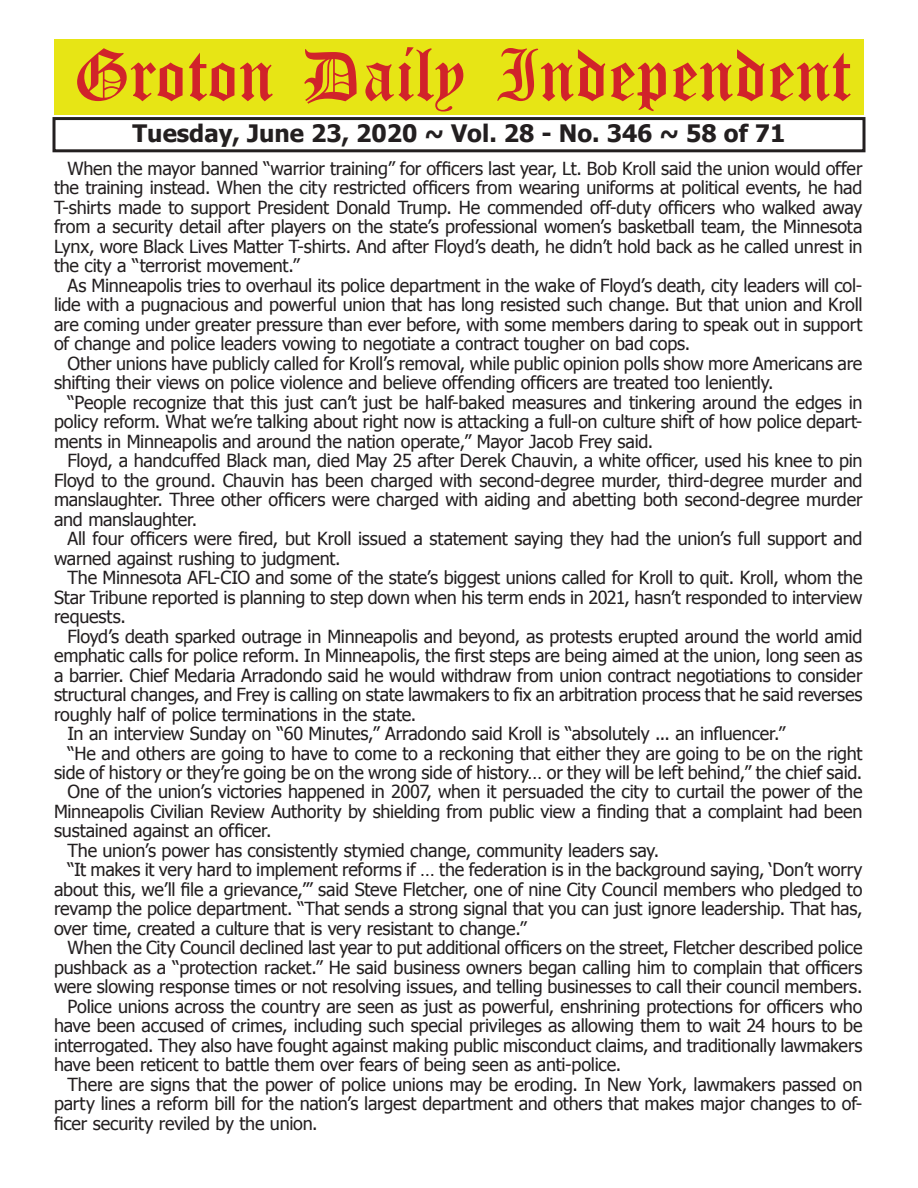
<style>
.page{position:relative;width:918px;height:1188px;background:#fff}
.page>*{position:absolute;margin:0;border:0;box-sizing:border-box;transform-origin:0 0}
.t1{font:54px "Old English Five";color:#d1232a}
.t2{font:700 24px "Tahoma";color:#231f20}
.t3{font:18px/19.5px "Tahoma";letter-spacing:-.01em;color:#231f20;text-align:justify}
</style>
<div class="page">
<div style="left:52px;top:117px;width:814px;height:35px;border:3px solid #231f20"></div>
<div style="left:54px;top:40px;width:810px;height:75px;background:#e7e515"></div>
<h1 class="t1" style="left:73px;top:50px;width:779px">Groton Daily Independent</h1>
<h2 class="t2" style="left:133px;top:116px;width:654px">Tuesday, June 23, 2020 ~ Vol. 28 - No. 346 ~ 58 of 71</h2>
<p class="t3" style="left:54px;top:158px;width:810px;text-indent:14px">When the mayor banned “warrior training” for officers last year, Lt. Bob Kroll said the union would offer the training instead. When the city restricted officers from wearing uniforms at political events, he had T-shirts made to support President Donald Trump. He commended off-duty officers who walked away from a security detail after players on the state’s professional women’s basketball team, the Minnesota Lynx, wore Black Lives Matter T-shirts. And after Floyd’s death, he didn’t hold back as he called unrest in the city a “terrorist movement.”</p>
<p class="t3" style="left:54px;top:275px;width:810px;text-indent:14px">As Minneapolis tries to overhaul its police department in the wake of Floyd’s death, city leaders will col&shy;lide with a pugnacious and powerful union that has long resisted such change. But that union and Kroll are coming under greater pressure than ever before, with some members daring to speak out in support of change and police leaders vowing to negotiate a contract tougher on bad cops.</p>
<p class="t3" style="left:54px;top:353px;width:810px;text-indent:14px">Other unions have publicly called for Kroll’s removal, while public opinion polls show more Americans are shifting their views on police violence and believe offending officers are treated too leniently.</p>
<p class="t3" style="left:54px;top:391px;width:810px;text-indent:14px">“People recognize that this just can’t just be half-baked measures and tinkering around the edges in policy reform. What we’re talking about right now is attacking a full-on culture shift of how police depart&shy;ments in Minneapolis and around the nation operate,” Mayor Jacob Frey said.</p>
<p class="t3" style="left:54px;top:450px;width:810px;text-indent:14px">Floyd, a handcuffed Black man, died May 25 after Derek Chauvin, a white officer, used his knee to pin Floyd to the ground. Chauvin has been charged with second-degree murder, third-degree murder and manslaughter. Three other officers were charged with aiding and abetting both second-degree murder and manslaughter.</p>
<p class="t3" style="left:54px;top:528px;width:810px;text-indent:14px">All four officers were fired, but Kroll issued a statement saying they had the union’s full support and warned against rushing to judgment.</p>
<p class="t3" style="left:54px;top:567px;width:810px;text-indent:14px">The Minnesota AFL-CIO and some of the state’s biggest unions called for Kroll to quit. Kroll, whom the Star Tribune reported is planning to step down when his term ends in 2021, hasn’t responded to interview requests.</p>
<p class="t3" style="left:68px;top:625px;width:796px">Floyd’s death sparked outrage in Minneapolis and beyond, as protests erupted around the world amid</p>
<p class="t3" style="left:54px;top:645px;width:810px">emphatic calls for police reform. In Minneapolis, the first steps are being aimed at the union, long seen as</p>
<p class="t3" style="left:54px;top:664px;width:810px">a barrier. Chief Medaria Arradondo said he would withdraw from union contract negotiations to consider</p>
<p class="t3" style="left:54px;top:684px;width:810px">structural changes, and Frey is calling on state lawmakers to fix an arbitration process that he said reverses</p>
<p class="t3" style="left:54px;top:703px;width:364px">roughly half of police terminations in the state.</p>
<p class="t3" style="left:68px;top:723px;width:719px">In an interview Sunday on “60 Minutes,” Arradondo said Kroll is “absolutely ... an influencer.”</p>
<p class="t3" style="left:68px;top:742px;width:796px">“He and others are going to have to come to a reckoning that either they are going to be on the right</p>
<p class="t3" style="left:54px;top:762px;width:810px">side of history or they’re going be on the wrong side of history… or they will be left behind,” the chief said.</p>
<p class="t3" style="left:68px;top:781px;width:797px">One of the union’s victories happened in 2007, when it persuaded the city to curtail the power of the</p>
<p class="t3" style="left:54px;top:801px;width:810px">Minneapolis Civilian Review Authority by shielding from public view a finding that a complaint had been</p>
<p class="t3" style="left:54px;top:820px;width:219px">sustained against an officer.</p>
<p class="t3" style="left:68px;top:840px;width:593px">The union’s power has consistently stymied change, community leaders say.</p>
<p class="t3" style="left:68px;top:859px;width:796px">“It makes it very hard to implement reforms if … the federation is in the background saying, ‘Don’t worry</p>
<p class="t3" style="left:54px;top:879px;width:810px">about this, we’ll file a grievance,’” said Steve Fletcher, one of nine City Council members who pledged to</p>
<p class="t3" style="left:54px;top:898px;width:810px">revamp the police department. “That sends a strong signal that you can just ignore leadership. That has,</p>
<p class="t3" style="left:54px;top:918px;width:474px">over time, created a culture that is very resistant to change.”</p>
<p class="t3" style="left:68px;top:937px;width:796px">When the City Council declined last year to put additional officers on the street, Fletcher described police</p>
<p class="t3" style="left:54px;top:957px;width:810px">pushback as a “protection racket.” He said business owners began calling him to complain that officers</p>
<p class="t3" style="left:54px;top:976px;width:810px">were slowing response times or not resolving issues, and telling businesses to call their council members.</p>
<p class="t3" style="left:68px;top:996px;width:796px">Police unions across the country are seen as just as powerful, enshrining protections for officers who</p>
<p class="t3" style="left:54px;top:1015px;width:810px">have been accused of crimes, including such special privileges as allowing them to wait 24 hours to be</p>
<p class="t3" style="left:54px;top:1035px;width:810px">interrogated. They also have fought against making public misconduct claims, and traditionally lawmakers</p>
<p class="t3" style="left:54px;top:1054px;width:569px">have been reticent to battle them over fears of being seen as anti-police.</p>
<p class="t3" style="left:68px;top:1074px;width:797px">There are signs that the power of police unions may be eroding. In New York, lawmakers passed on</p>
<p class="t3" style="left:54px;top:1093px;width:810px">party lines a reform bill for the nation’s largest department and others that makes major changes to of-</p>
<p class="t3" style="left:54px;top:1113px;width:265px">ficer security reviled by the union.</p>
</div>
